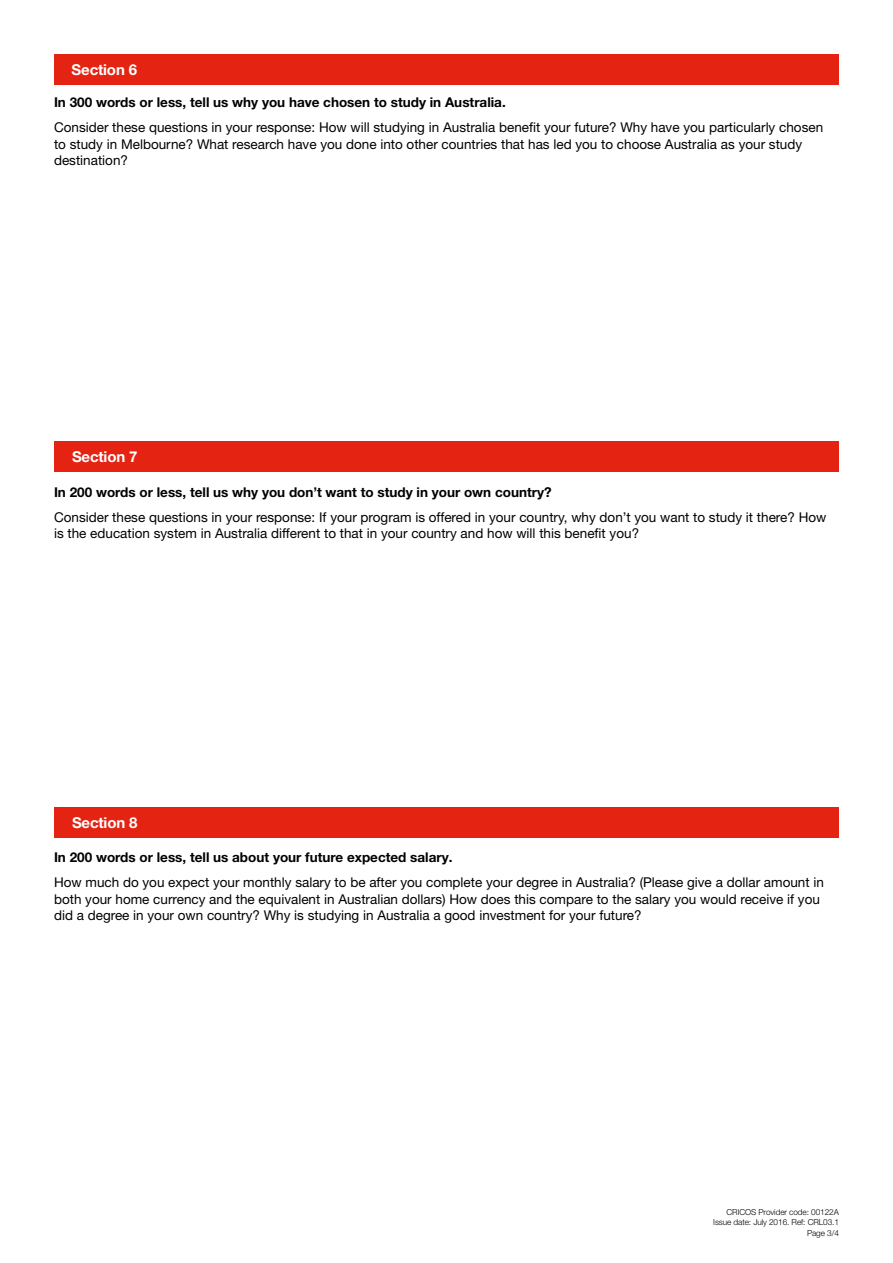
<style>
.page{position:relative;width:893px;height:1263px;background:#fff}
.page>*{position:absolute;margin:0;border:0;box-sizing:border-box;transform-origin:0 0}
.issue_date_page_no{font:700 15px "Helvetica Neue LT Pro";letter-spacing:-.01em;color:#fff}
.BODY_para{font:13.5px/16.5px "Helvetica Neue LT Pro";color:#000}
.BODY_para-2{font:700 13.5px "Helvetica Neue LT Pro";color:#000}
.t1{font:300 8.25px/10.5px "Helvetica Neue LT Pro";letter-spacing:-.01em;color:#000;text-align:right}
</style>
<div class="page">
<div style="left:54px;top:54px;width:785px;height:31px;background:#e42313"></div>
<div style="left:54px;top:441px;width:785px;height:31px;background:#e42313"></div>
<div style="left:54px;top:807px;width:785px;height:31px;background:#e42313"></div>
<p class="issue_date_page_no" style="left:72px;top:60px;width:67px">Section 6</p>
<p class="BODY_para-2" style="left:54px;top:94px;width:453px">In 300 words or less, tell us why you have chosen to study in Australia.</p>
<p class="BODY_para" style="left:54px;top:119px;width:771px">Consider these questions in your response: How will studying in Australia benefit your future? Why have you particularly chosen to study in Melbourne? What research have you done into other countries that has led you to choose Australia as your study destination?</p>
<p class="issue_date_page_no" style="left:72px;top:447px;width:67px">Section 7</p>
<p class="BODY_para-2" style="left:54px;top:483px;width:499px">In 200 words or less, tell us why you don’t want to study in your own country?</p>
<p class="BODY_para" style="left:54px;top:508px;width:774px">Consider these questions in your response: If your program is offered in your country, why don’t you want to study it there? How is the education system in Australia different to that in your country and how will this benefit you?</p>
<p class="issue_date_page_no" style="left:72px;top:813px;width:67px">Section 8</p>
<p class="BODY_para-2" style="left:54px;top:849px;width:400px">In 200 words or less, tell us about your future expected salary.</p>
<p class="BODY_para" style="left:54px;top:874px;width:771px">How much do you expect your monthly salary to be after you complete your degree in Australia? (Please give a dollar amount in both your home currency and the equivalent in Australian dollars) How does this compare to the salary you would receive if you did a degree in your own country? Why is studying in Australia a good investment for your future?</p>
<p class="t1" style="left:713px;top:1206px;width:127px">CRICOS Provider code: 00122A<br>Issue date: July 2016. Ref: CRL03.1<br>Page 3/4</p>
</div>
